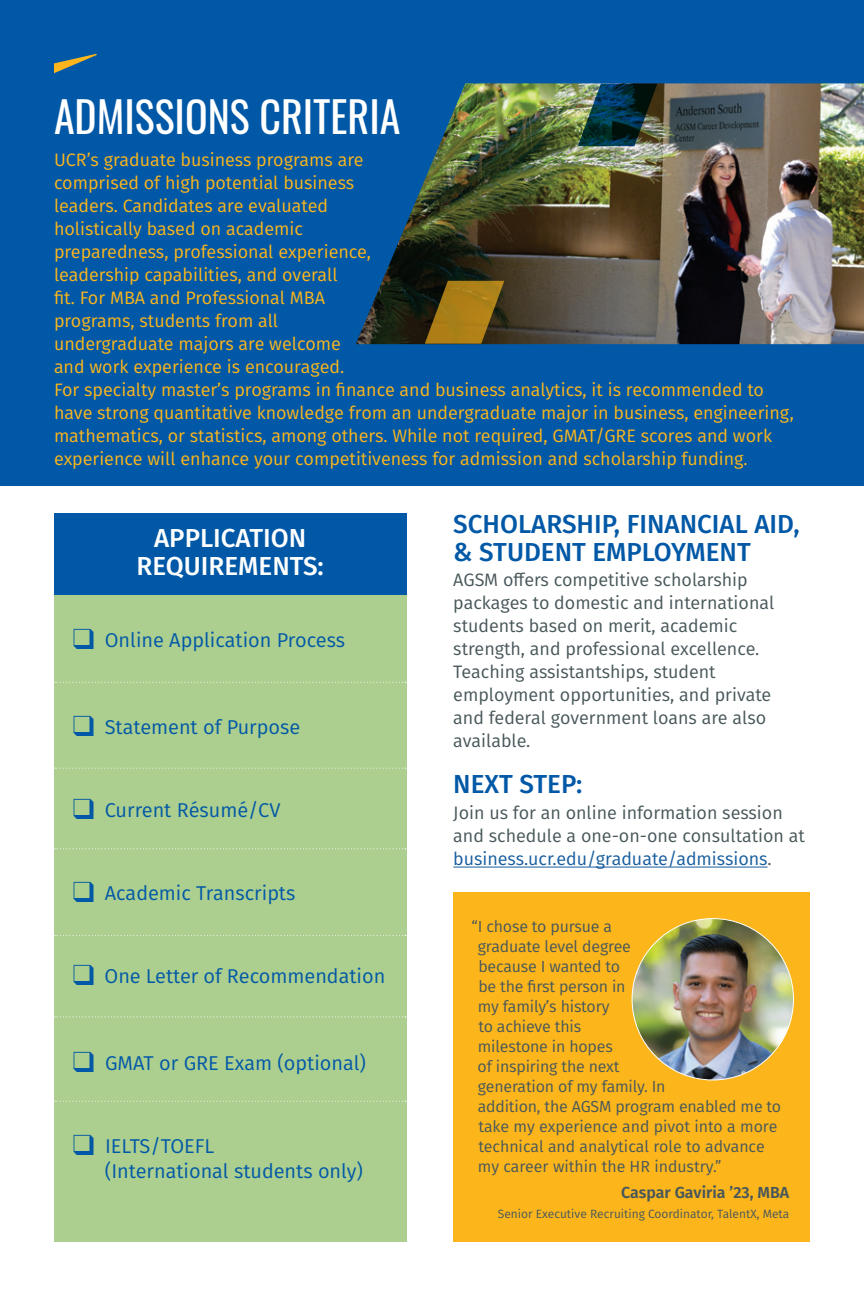
<style>
.page{position:relative;width:864px;height:1296px;background:#fff}
.page>*{position:absolute;margin:0;border:0;box-sizing:border-box;transform-origin:0 0}
.t1{font:70px "UCR Magazine";color:#fcb61c}
.t2{font:42px "Oswald";color:#fff}
.t3{font:500 26px/28px "Fira Sans";color:#0158a6}
.t4{font:500 26px/28px "Fira Sans";color:#fff;text-align:center}
.t5{font:20px/25.4px "Fira Sans";color:#0158a6}
.t6{font:18px/23px "Fira Sans";color:#fcb61c}
.t7{font:18px/23px "Fira Sans";color:#48575a}
.t8{font:16px/20px "Fira Sans";letter-spacing:-.01em;color:#48575a}
.t9{font:600 16px "Fira Sans";color:#48575a}
.t10{font:12px "Fira Sans";color:#48575a}
.s1{color:#175d9e}
</style>
<div class="page">
<div style="left:0;top:0;width:864px;height:486px;background:#0158a6"></div>
<img style="left:356px;top:83px;width:508px;height:261px">
<hr style="left:453px;top:867px;width:315px;height:1px;background:#175d9e">
<img style="left:578px;top:84px;width:79px;height:62px">
<svg style="left:425px;top:281px;width:79px;height:63px"></svg>
<div style="left:453px;top:893px;width:357px;height:349px;background:#fcb61c"></div>
<img style="left:632px;top:919px;width:162px;height:161px;border-radius:81px">
<div style="left:54px;top:513px;width:352px;height:729px;background:#accf8f"></div>
<div style="left:54px;top:513px;width:352px;height:82px;background:#0158a6"></div>
<svg style="left:54px;top:682px;width:352px;height:1px"></svg>
<svg style="left:54px;top:768px;width:352px;height:1px"></svg>
<svg style="left:54px;top:848px;width:352px;height:1px"></svg>
<svg style="left:54px;top:935px;width:352px;height:1px"></svg>
<svg style="left:54px;top:1016px;width:352px;height:1px"></svg>
<svg style="left:54px;top:1101px;width:352px;height:1px"></svg>
<h1 class="t1" style="left:54px;top:19px;width:44px">A</h1>
<h2 class="t2" style="left:54px;top:79px;width:348px">ADMISSIONS CRITERIA</h2>
<p class="t6" style="left:54px;top:147px;width:741px">UCR’s graduate business programs are<br>comprised of high potential business<br>leaders. Candidates are evaluated<br>holistically based on academic<br>preparedness, professional experience,<br>leadership capabilities, and overall<br>fit. For MBA and Professional MBA<br>programs, students from all<br>undergraduate majors are welcome<br>and work experience is encouraged.<br>For specialty master’s programs in finance and business analytics, it is recommended to have strong quantitative knowledge from an undergraduate major in business, engineering, mathematics, or statistics, among others. While not required, GMAT/GRE scores and work experience will enhance your competitiveness for admission and scholarship funding.</p>
<h3 class="t4" style="left:137px;top:523px;width:189px">APPLICATION<br>REQUIREMENTS:</h3>
<p class="t5" style="left:73px;top:627px;width:274px">❑ Online Application Process</p>
<p class="t5" style="left:73px;top:714px;width:229px">❑ Statement of Purpose</p>
<p class="t5" style="left:73px;top:797px;width:209px">❑ Current Résumé/CV</p>
<p class="t5" style="left:73px;top:880px;width:224px">❑ Academic Transcripts</p>
<p class="t5" style="left:73px;top:963px;width:314px">❑ One Letter of Recommendation</p>
<p class="t5" style="left:73px;top:1050px;width:295px">❑ GMAT or GRE Exam (optional)</p>
<p class="t5" style="left:105px;top:1132px;width:260px;text-indent:-32px">❑ IELTS/TOEFL<br>(International students only)</p>
<h3 class="t3" style="left:453px;top:508px;width:348px">SCHOLARSHIP, FINANCIAL AID, &amp; STUDENT EMPLOYMENT</h3>
<p class="t7" style="left:453px;top:568px;width:322px">AGSM offers competitive scholarship packages to domestic and international students based on merit, academic strength, and professional excellence.<br>Teaching assistantships, student employment opportunities, and private and federal government loans are also available.</p>
<h3 class="t3" style="left:453px;top:769px;width:131px">NEXT STEP:</h3>
<p class="t7" style="left:453px;top:801px;width:353px">Join us for an online information session and schedule a one-on-one consultation at <span class="s1">business.ucr.edu/graduate/admissions</span>.</p>
<p class="t8" style="left:478px;top:916px;width:305px;text-indent:-6px">“I chose to pursue a<br>graduate level degree<br>because I wanted to<br>be the first person in<br>my family’s history<br>to achieve this<br>milestone in hopes<br>of inspiring the next<br>generation of my family. In<br>addition, the AGSM program enabled me to take my experience and pivot into a more technical and analytical role to advance my career within the HR industry.”</p>
<p class="t9" style="left:621px;top:1179px;width:170px">Caspar Gaviria ’23, MBA</p>
<p class="t10" style="left:498px;top:1205px;width:293px">Senior Executive Recruiting Coordinator, TalentX, Meta</p>
</div>
